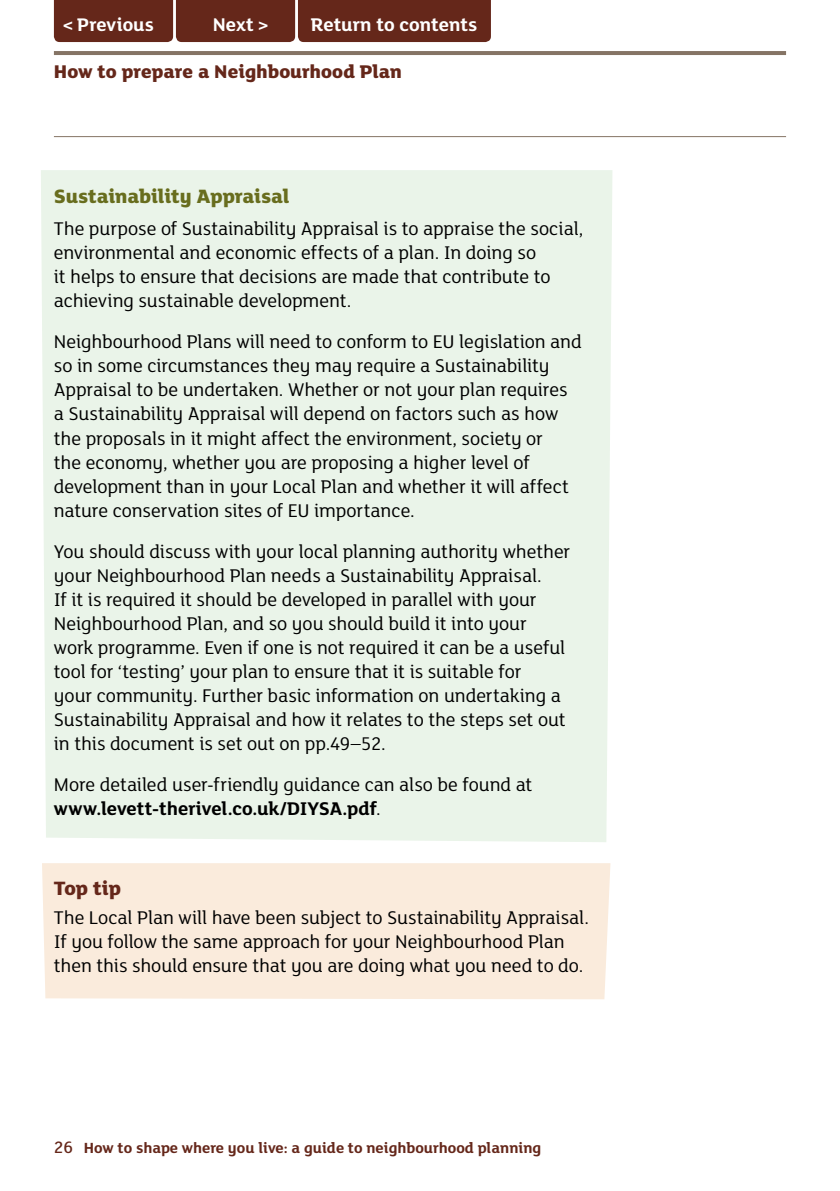
<style>
.page{position:relative;width:840px;height:1191px;background:#fff}
.page>*{position:absolute;margin:0;border:0;box-sizing:border-box;transform-origin:0 0}
.t1{font:800 21px "FS Lola";letter-spacing:-.01em;color:#686d1e}
.t2{font:800 21px "FS Lola";letter-spacing:-.01em;color:#65271a}
.t3{font:20px/24px "FS Lola";letter-spacing:-.005em;color:#000}
.t4{font:800 20px "FS Lola";color:#65271a}
.t5{font:700 20px "FS Lola";color:#fff}
.t6{font:700 19.8px "FS Lola";color:#fff}
.t7{font:700 16px "FS Lola";color:#65271a}
.s1{font-weight:500;font-size:25.8px}
.s2{font-weight:700}
.s3{font-weight:500;font-size:18px}
</style>
<div class="page">
<hr style="left:54px;top:51px;width:731px;height:4px;background:#857465">
<hr style="left:54px;top:136px;width:731px;height:1px;background:#857465">
<div style="left:42px;top:863px;width:568px;height:136px;background:#faebdc"></div>
<div style="left:41px;top:170px;width:571px;height:672px;background:#eaf4e9"></div>
<div style="left:54px;top:0;width:436px;height:42px;background:#65271a"></div>
<p class="t6" style="left:61px;top:11px;width:94px"><span class="s1">&lt;</span>Previous</p>
<p class="t5" style="left:213px;top:11px;width:59px">Next<span class="s1">&gt;</span></p>
<p class="t5" style="left:310px;top:11px;width:168px">Return to contents</p>
<p class="t4" style="left:54px;top:58px;width:349px">How to prepare a Neighbourhood Plan</p>
<p class="t1" style="left:54px;top:181px;width:237px">Sustainability Appraisal</p>
<p class="t3" style="left:54px;top:216px;width:530px">The purpose of Sustainability Appraisal is to appraise the social, environmental and economic effects of a plan. In doing so<br>it helps to ensure that decisions are made that contribute to achieving sustainable development.</p>
<p class="t3" style="left:54px;top:329px;width:529px">Neighbourhood Plans will need to conform to EU legislation and so in some circumstances they may require a Sustainability Appraisal to be undertaken. Whether or not your plan requires a Sustainability Appraisal will depend on factors such as how the proposals in it might affect the environment, society or<br>the economy, whether you are proposing a higher level of development than in your Local Plan and whether it will affect nature conservation sites of EU importance.</p>
<p class="t3" style="left:54px;top:538px;width:517px">You should discuss with your local planning authority whether your Neighbourhood Plan needs a Sustainability Appraisal.<br>If it is required it should be developed in parallel with your Neighbourhood Plan, and so you should build it into your work programme. Even if one is not required it can be a useful tool for ‘testing’ your plan to ensure that it is suitable for<br>your community. Further basic information on undertaking a Sustainability Appraisal and how it relates to the steps set out in this document is set out on pp.49–52.</p>
<p class="t3" style="left:54px;top:771px;width:480px">More detailed user-friendly guidance can also be found at <span class="s2">www.levett-therivel.co.uk/DIYSA.pdf</span>.</p>
<p class="t2" style="left:54px;top:874px;width:68px">Top tip</p>
<p class="t3" style="left:54px;top:904px;width:536px">The Local Plan will have been subject to Sustainability Appraisal.<br>If you follow the same approach for your Neighbourhood Plan then this should ensure that you are doing what you need to do.</p>
<p class="t7" style="left:54px;top:1137px;width:488px"><span class="s3">26</span> How to shape where you live: a guide to neighbourhood planning</p>
</div>
